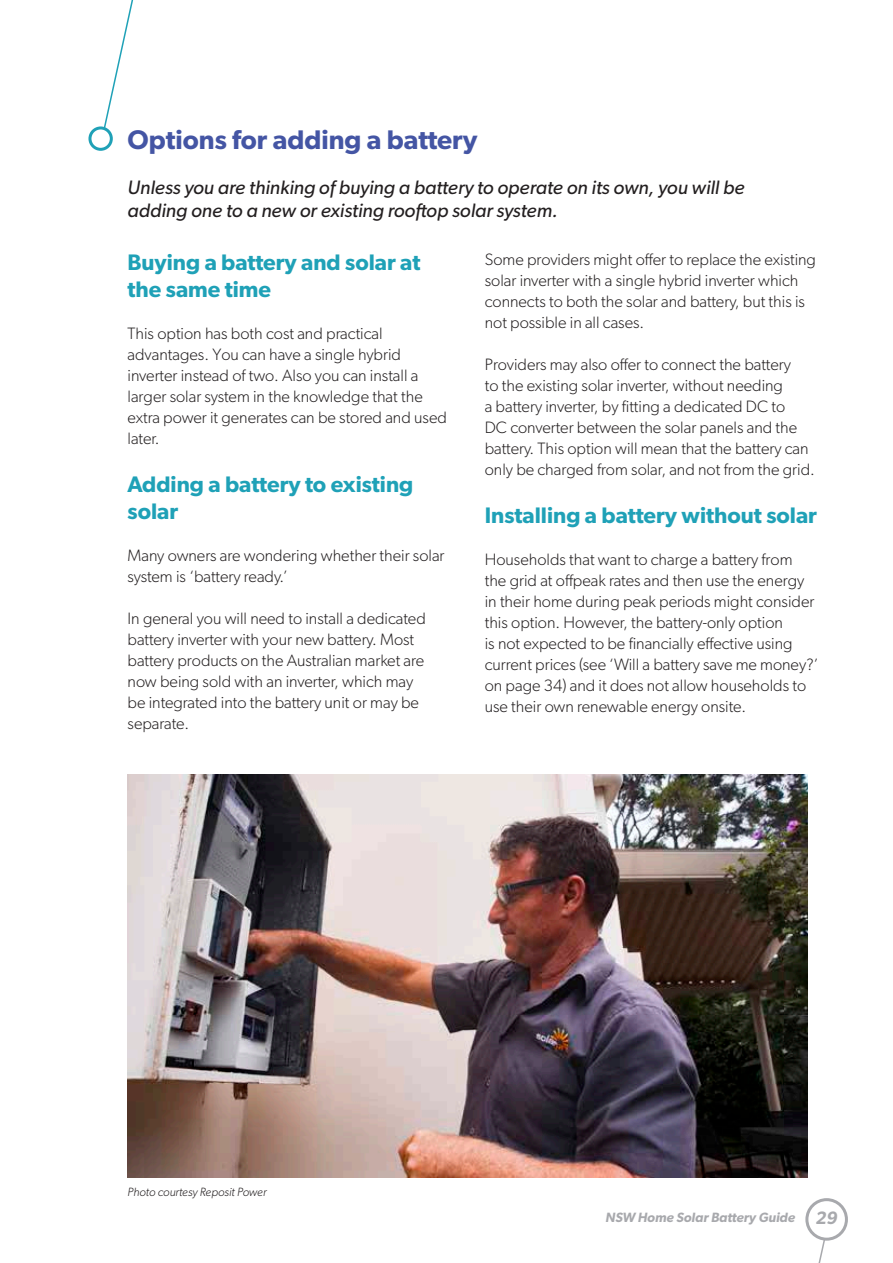
<style>
.page{position:relative;width:893px;height:1263px;background:#fff}
.page>*{position:absolute;margin:0;border:0;box-sizing:border-box;transform-origin:0 0}
.t1{font:600 27px "Gibson";color:#4455a4}
.t2{font:600 22.5px/27px "Gibson";color:#1fa1b7}
.t3{font:italic 19.5px/23.4px "Gibson";color:#231f20}
.t4{font:300 16.5px/21px "Gibson";color:#231f20}
.t5{font:italic 600 13.5px "Gibson";color:#a8a9ad}
.t6{font:italic 300 12px "Gibson";color:#231f20}
.s1{font-size:18px}
</style>
<div class="page">
<div style="left:805px;top:1198px;width:43px;height:43px;border:3px solid #a8a9ad;border-radius:50%"></div>
<svg style="left:816px;top:1238px;width:10px;height:25px"></svg>
<svg style="left:104px;top:0;width:30px;height:131px"></svg>
<div style="left:90px;top:128px;width:21px;height:21px;background:#fff;border-radius:50%"></div>
<div style="left:88px;top:126px;width:25px;height:25px;border:3px solid #1fa1b7;border-radius:50%"></div>
<img style="left:128px;top:775px;width:680px;height:403px">
<h1 class="t1" style="left:128px;top:124px;width:351px">Options for adding a battery</h1>
<p class="t3" style="left:128px;top:175px;width:619px">Unless you are thinking of buying a battery to operate on its own, you will be adding one to a new or existing rooftop solar system.</p>
<p class="t4" style="left:485px;top:249px;width:333px">Some providers might offer to replace the existing solar inverter with a single hybrid inverter which connects to both the solar and battery, but this is not possible in all cases.</p>
<p class="t4" style="left:485px;top:354px;width:332px">Providers may also offer to connect the battery<br>to the existing solar inverter, without needing<br>a battery inverter, by fitting a dedicated DC to<br>DC converter between the solar panels and the battery. This option will mean that the battery can only be charged from solar, and not from the grid.</p>
<h2 class="t2" style="left:485px;top:502px;width:334px">Installing a battery without solar</h2>
<p class="t4" style="left:485px;top:549px;width:335px">Households that want to charge a battery from<br>the grid at offpeak rates and then use the energy in their home during peak periods might consider this option. However, the battery-only option<br>is not expected to be financially effective using current prices (see ‘Will a battery save me money?’ on page 34) and it does not allow households to use their own renewable energy onsite.</p>
<h2 class="t2" style="left:128px;top:248px;width:294px">Buying a battery and solar at the same time</h2>
<p class="t4" style="left:128px;top:323px;width:321px">This option has both cost and practical advantages. You can have a single hybrid inverter instead of two. Also you can install a larger solar system in the knowledge that the extra power it generates can be stored and used later.</p>
<h2 class="t2" style="left:128px;top:470px;width:287px">Adding a battery to existing solar</h2>
<p class="t4" style="left:128px;top:545px;width:319px">Many owners are wondering whether their solar system is ‘battery ready.’</p>
<p class="t4" style="left:128px;top:608px;width:300px">In general you will need to install a dedicated battery inverter with your new battery. Most battery products on the Australian market are now being sold with an inverter, which may be integrated into the battery unit or may be separate.</p>
<p class="t6" style="left:128px;top:1185px;width:140px">Photo courtesy Reposit Power</p>
<p class="t5" style="left:606px;top:1209px;width:233px">NSW Home Solar Battery Guide <span class="s1">29</span></p>
</div>
